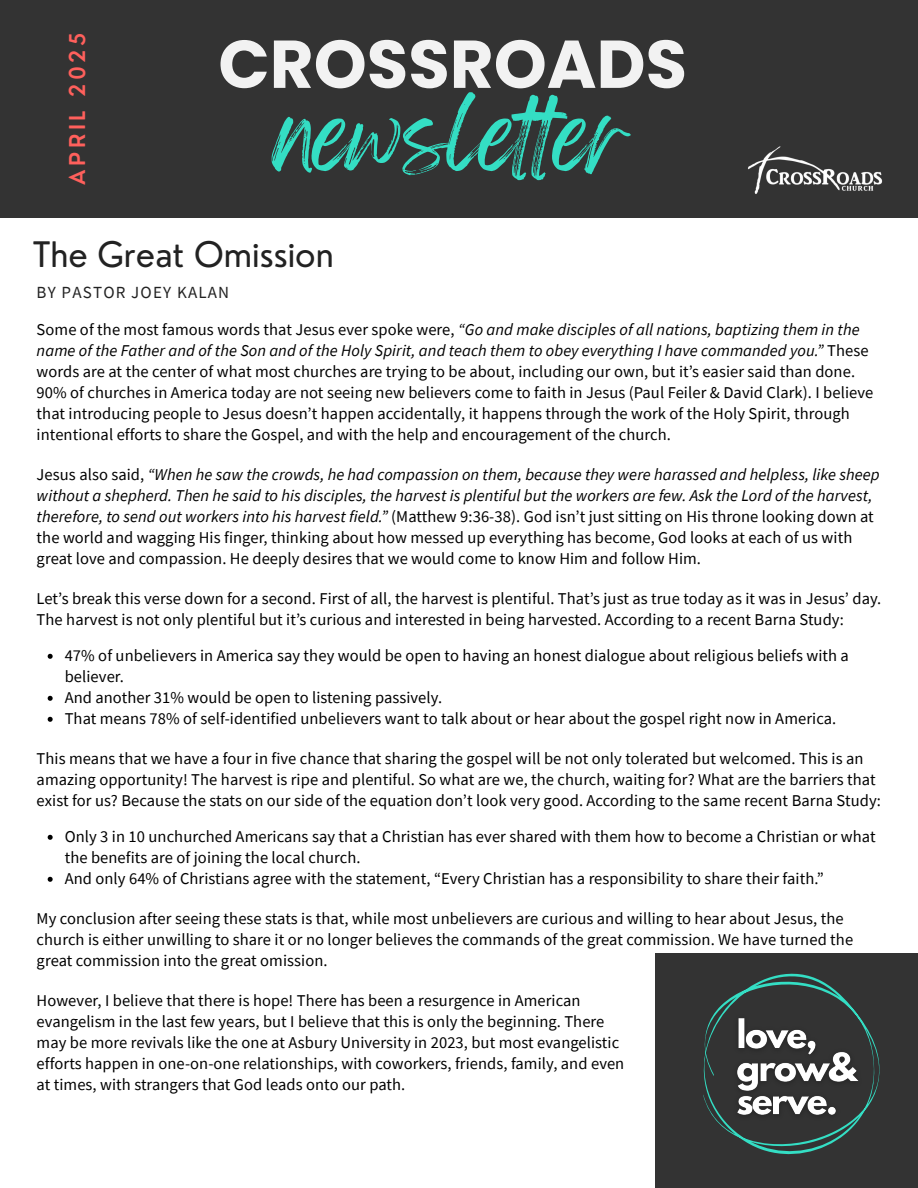
<style>
.page{position:relative;width:918px;height:1188px;background:#fff}
.page>*{position:absolute;margin:0;border:0;box-sizing:border-box;transform-origin:0 0}
.t1{font:82.5px "Feeling Passionate";color:#34dec4}
.t2{font:700 67.5px "Poppins";color:#f2f2f2}
.t3{font:34.35px "Nourd";color:#222}
.t4{font:600 21.3px "Nourd";letter-spacing:.165em;color:#ff605c}
.t5{font:16.95px "Source Sans Pro";letter-spacing:.07em;color:#222}
.t6{font:16.5px/21px "Source Sans Pro";letter-spacing:.005em;color:#000}
.s1{font-style:italic}
</style>
<div class="page">
<div style="left:0;top:0;width:918px;height:217px;background:#333"></div>
<img style="left:740px;top:146px;width:150px;height:72px">
<div style="left:655px;top:953px;width:263px;height:235px;background:#333"></div>
<svg style="left:703px;top:973px;width:177px;height:182px"></svg>
<img style="left:729px;top:1011px;width:139px;height:116px">
<svg style="left:48px;top:654px;width:5px;height:5px"></svg>
<svg style="left:48px;top:696px;width:5px;height:5px"></svg>
<svg style="left:48px;top:717px;width:5px;height:5px"></svg>
<svg style="left:48px;top:835px;width:5px;height:5px"></svg>
<svg style="left:48px;top:877px;width:5px;height:5px"></svg>
<p class="t4" style="left:64px;top:185px;width:153px;rotate:-90deg">APRIL 2025</p>
<h2 class="t2" style="left:218px;top:17px;width:470px">CROSSROADS</h2>
<h1 class="t1" style="left:277px;top:69px;width:353px">newsletter</h1>
<p class="t3" style="left:33px;top:233px;width:302px">The Great Omission</p>
<h5 class="t5" style="left:37px;top:281px;width:194px">BY PASTOR JOEY KALAN</h5>
<h6 class="t6" style="left:37px;top:318px;width:838px">Some of the most famous words that Jesus ever spoke were, <span class="s1">“Go and make disciples of all nations, baptizing them in the name of the Father and of the Son and of the Holy Spirit, and teach them to obey everything I have commanded you.”</span> These words are at the center of what most churches are trying to be about, including our own, but it’s easier said than done.<br>90% of churches in America today are not seeing new believers come to faith in Jesus (Paul Feiler &amp; David Clark). I believe that introducing people to Jesus doesn’t happen accidentally, it happens through the work of the Holy Spirit, through intentional efforts to share the Gospel, and with the help and encouragement of the church.</h6>
<p class="t6" style="left:37px;top:463px;width:845px">Jesus also said, <span class="s1">“When he saw the crowds, he had compassion on them, because they were harassed and helpless, like sheep without a shepherd. Then he said to his disciples, the harvest is plentiful but the workers are few. Ask the Lord of the harvest, therefore, to send out workers into his harvest field.”</span> (Matthew 9:36-38). God isn’t just sitting on His throne looking down at the world and wagging His finger, thinking about how messed up everything has become, God looks at each of us with great love and compassion. He deeply desires that we would come to know Him and follow Him.</p>
<p class="t6" style="left:37px;top:587px;width:846px">Let’s break this verse down for a second. First of all, the harvest is plentiful. That’s just as true today as it was in Jesus’ day.<br>The harvest is not only plentiful but it’s curious and interested in being harvested. According to a recent Barna Study:</p>
<p class="t6" style="left:65px;top:644px;width:786px">47% of unbelievers in America say they would be open to having an honest dialogue about religious beliefs with a believer.</p>
<p class="t6" style="left:65px;top:686px;width:379px">And another 31% would be open to listening passively.</p>
<p class="t6" style="left:65px;top:707px;width:773px">That means 78% of self-identified unbelievers want to talk about or hear about the gospel right now in America.</p>
<p class="t6" style="left:37px;top:747px;width:846px">This means that we have a four in five chance that sharing the gospel will be not only tolerated but welcomed. This is an amazing opportunity! The harvest is ripe and plentiful. So what are we, the church, waiting for? What are the barriers that exist for us? Because the stats on our side of the equation don’t look very good. According to the same recent Barna Study:</p>
<p class="t6" style="left:65px;top:825px;width:813px">Only 3 in 10 unchurched Americans say that a Christian has ever shared with them how to become a Christian or what the benefits are of joining the local church.</p>
<p class="t6" style="left:65px;top:867px;width:761px">And only 64% of Christians agree with the statement, “Every Christian has a responsibility to share their faith.”</p>
<p class="t6" style="left:37px;top:907px;width:818px">My conclusion after seeing these stats is that, while most unbelievers are curious and willing to hear about Jesus, the church is either unwilling to share it or no longer believes the commands of the great commission. We have turned the great commission into the great omission.</p>
<h4 class="t6" style="left:37px;top:990px;width:589px">However, I believe that there is hope! There has been a resurgence in American evangelism in the last few years, but I believe that this is only the beginning. There may be more revivals like the one at Asbury University in 2023, but most evangelistic efforts happen in one-on-one relationships, with coworkers, friends, family, and even at times, with strangers that God leads onto our path.</h4>
</div>
